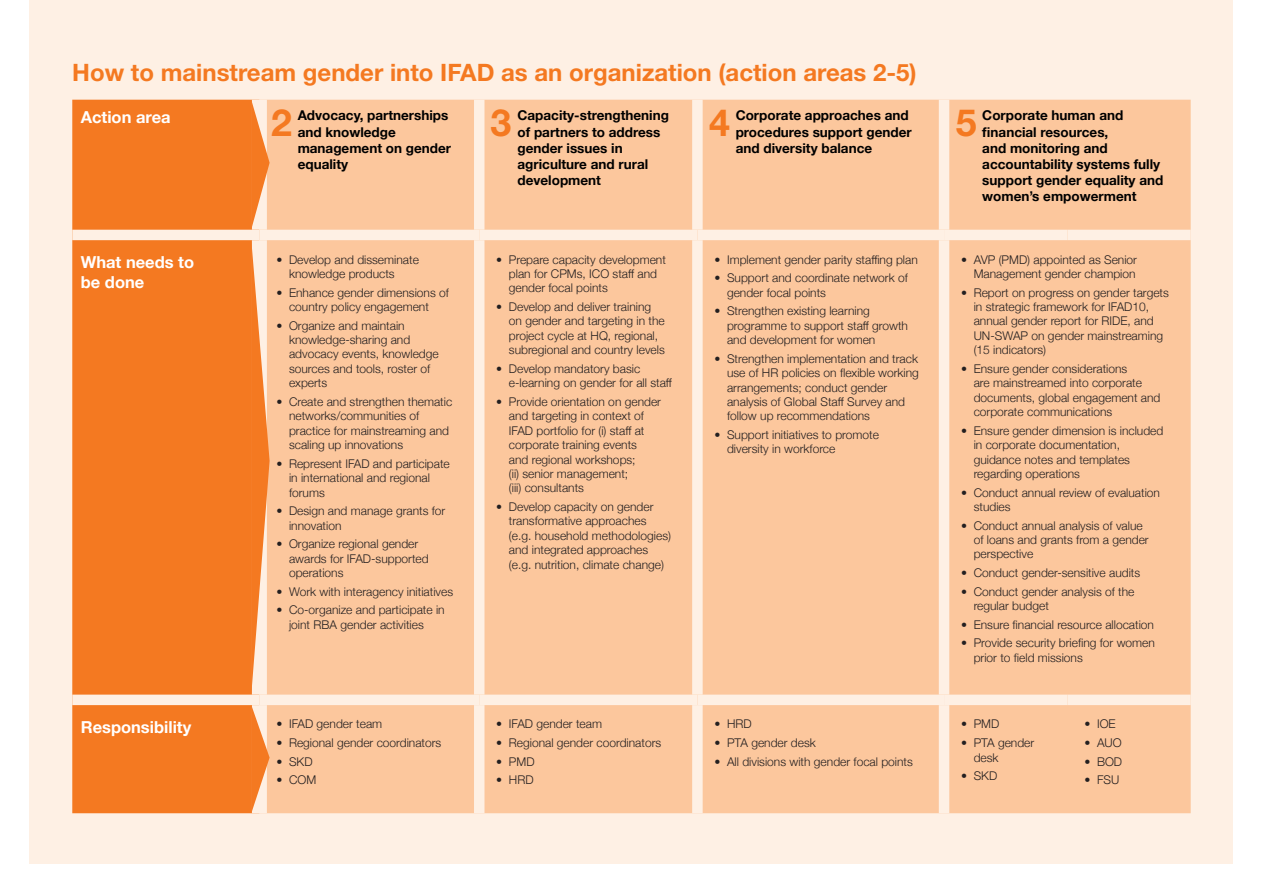
<style>
.page{position:relative;width:1263px;height:893px;background:#fff}
.page>*{position:absolute;margin:0;border:0;box-sizing:border-box;transform-origin:0 0}
.t1{font:700 37.5px "Helvetica Neue LT Std";color:#f47921}
.t2{font:700 24px "Helvetica Neue LT Std";color:#f47921}
.t3{font:700 16.5px/19.8px "Helvetica Neue";color:#fff}
.t4{font:700 13.5px/16.2px "Helvetica Neue";color:#000}
.t5{font:300 12px/14.4px "Helvetica Neue";color:#231f20}
</style>
<div class="page">
<div style="left:30px;top:0;width:1203px;height:863px;background:#fef0e4"></div>
<div style="left:72px;top:100px;width:180px;height:713px;background:#f47921"></div>
<div style="left:267px;top:100px;width:924px;height:713px;background:#fcc79d"></div>
<div style="left:474px;top:100px;width:10px;height:130px;background:#fef0e4"></div>
<div style="left:692px;top:100px;width:11px;height:130px;background:#fef0e4"></div>
<div style="left:939px;top:100px;width:10px;height:130px;background:#fef0e4"></div>
<div style="left:259px;top:230px;width:220px;height:10px;background:#fef0e4"></div>
<div style="left:479px;top:230px;width:218px;height:10px;background:#fef0e4"></div>
<div style="left:474px;top:240px;width:10px;height:455px;background:#fef0e4"></div>
<div style="left:697px;top:230px;width:247px;height:10px;background:#fef0e4"></div>
<div style="left:692px;top:240px;width:11px;height:455px;background:#fef0e4"></div>
<div style="left:944px;top:230px;width:123px;height:10px;background:#fef0e4"></div>
<div style="left:939px;top:240px;width:10px;height:455px;background:#fef0e4"></div>
<div style="left:1067px;top:230px;width:124px;height:10px;background:#fef0e4"></div>
<div style="left:259px;top:695px;width:220px;height:10px;background:#fef0e4"></div>
<div style="left:479px;top:695px;width:218px;height:10px;background:#fef0e4"></div>
<div style="left:474px;top:705px;width:10px;height:108px;background:#fef0e4"></div>
<div style="left:697px;top:695px;width:247px;height:10px;background:#fef0e4"></div>
<div style="left:692px;top:705px;width:11px;height:108px;background:#fef0e4"></div>
<div style="left:944px;top:695px;width:123px;height:10px;background:#fef0e4"></div>
<div style="left:939px;top:705px;width:10px;height:108px;background:#fef0e4"></div>
<div style="left:1067px;top:695px;width:124px;height:10px;background:#fef0e4"></div>
<svg style="left:252px;top:229px;width:15px;height:1px"></svg>
<div style="left:72px;top:230px;width:187px;height:10px;background:#fef0e4"></div>
<div style="left:72px;top:695px;width:187px;height:10px;background:#fef0e4"></div>
<svg style="left:251px;top:100px;width:19px;height:129px"></svg>
<svg style="left:251px;top:705px;width:19px;height:108px"></svg>
<svg style="left:251px;top:240px;width:19px;height:454px"></svg>
<p class="t2" style="left:72px;top:58px;width:846px">How to mainstream gender into IFAD as an organization (action areas 2-5)</p>
<p class="t3" style="left:81px;top:108px;width:91px">Action area</p>
<p class="t4" style="left:298px;top:108px;width:155px">Advocacy, partnerships and knowledge management on gender equality</p>
<p class="t4" style="left:517px;top:108px;width:153px">Capacity-strengthening of partners to address gender issues in agriculture and rural development</p>
<p class="t4" style="left:736px;top:108px;width:178px">Corporate approaches and procedures support gender and diversity balance</p>
<p class="t4" style="left:982px;top:108px;width:182px">Corporate human and financial resources,<br>and monitoring and accountability systems fully support gender equality and women’s empowerment</p>
<p class="t1" style="left:271px;top:100px;width:22px">2</p>
<p class="t1" style="left:490px;top:100px;width:22px">3</p>
<p class="t1" style="left:709px;top:100px;width:22px">4</p>
<p class="t1" style="left:956px;top:100px;width:22px">5</p>
<p class="t3" style="left:81px;top:253px;width:115px">What needs to be done</p>
<p class="t5" style="left:289px;top:251px;width:131px;text-indent:-13px">• Develop and disseminate knowledge products</p>
<p class="t5" style="left:289px;top:284px;width:161px;text-indent:-13px">• Enhance gender dimensions of country policy engagement</p>
<p class="t5" style="left:289px;top:317px;width:151px;text-indent:-13px">• Organize and maintain knowledge-sharing and advocacy events, knowledge sources and tools, roster of experts</p>
<p class="t5" style="left:289px;top:394px;width:165px;text-indent:-13px">• Create and strengthen thematic networks/communities of practice for mainstreaming and scaling up innovations</p>
<p class="t5" style="left:289px;top:455px;width:162px;text-indent:-13px">• Represent IFAD and participate in international and regional forums</p>
<p class="t5" style="left:289px;top:503px;width:158px;text-indent:-13px">• Design and manage grants for innovation</p>
<p class="t5" style="left:289px;top:536px;width:141px;text-indent:-13px">• Organize regional gender awards for IFAD-supported operations</p>
<p class="t5" style="left:276px;top:583px;width:178px">• Work with interagency initiatives</p>
<p class="t5" style="left:289px;top:602px;width:157px;text-indent:-13px">• Co-organize and participate in joint RBA gender activities</p>
<p class="t3" style="left:81px;top:718px;width:112px">Responsibility</p>
<p class="t5" style="left:276px;top:716px;width:107px">• IFAD gender team</p>
<p class="t5" style="left:276px;top:735px;width:166px">• Regional gender coordinators</p>
<p class="t5" style="left:276px;top:753px;width:38px">• SKD</p>
<p class="t5" style="left:276px;top:772px;width:41px">• COM</p>
<p class="t5" style="left:509px;top:251px;width:158px;text-indent:-13px">• Prepare capacity development plan for CPMs, ICO staff and gender focal points</p>
<p class="t5" style="left:509px;top:299px;width:157px;text-indent:-13px">• Develop and deliver training on gender and targeting in the project cycle at HQ, regional, subregional and country levels</p>
<p class="t5" style="left:509px;top:360px;width:165px;text-indent:-13px">• Develop mandatory basic e-learning on gender for all staff</p>
<p class="t5" style="left:509px;top:394px;width:154px;text-indent:-13px">• Provide orientation on gender and targeting in context of<br>IFAD portfolio for (i) staff at corporate training events<br>and regional workshops;<br>(ii) senior management;<br>(iii) consultants</p>
<p class="t5" style="left:509px;top:499px;width:164px;text-indent:-13px">• Develop capacity on gender transformative approaches (e.g. household methodologies) and integrated approaches (e.g. nutrition, climate change)</p>
<p class="t5" style="left:714px;top:251px;width:205px">• Implement gender parity staffing plan</p>
<p class="t5" style="left:727px;top:270px;width:182px;text-indent:-13px">• Support and coordinate network of gender focal points</p>
<p class="t5" style="left:727px;top:303px;width:182px;text-indent:-13px">• Strengthen existing learning programme to support staff growth and development for women</p>
<p class="t5" style="left:727px;top:350px;width:193px;text-indent:-13px">• Strengthen implementation and track use of HR policies on flexible working arrangements; conduct gender analysis of Global Staff Survey and follow up recommendations</p>
<p class="t5" style="left:727px;top:427px;width:153px;text-indent:-13px">• Support initiatives to promote diversity in workforce</p>
<p class="t5" style="left:496px;top:716px;width:107px">• IFAD gender team</p>
<p class="t5" style="left:496px;top:735px;width:166px">• Regional gender coordinators</p>
<p class="t5" style="left:496px;top:753px;width:40px">• PMD</p>
<p class="t5" style="left:496px;top:772px;width:39px">• HRD</p>
<p class="t5" style="left:714px;top:716px;width:39px">• HRD</p>
<p class="t5" style="left:714px;top:735px;width:103px">• PTA gender desk</p>
<p class="t5" style="left:714px;top:753px;width:200px">• All divisions with gender focal points</p>
<p class="t5" style="left:961px;top:251px;width:177px;text-align:right">• AVP (PMD) appointed as Senior<br>Management gender champion</p>
<p class="t5" style="left:974px;top:284px;width:197px;text-indent:-13px">• Report on progress on gender targets in strategic framework for IFAD10, annual gender report for RIDE, and<br>UN-SWAP on gender mainstreaming (15 indicators)</p>
<p class="t5" style="left:974px;top:360px;width:188px;text-indent:-13px">• Ensure gender considerations<br>are mainstreamed into corporate documents, global engagement and corporate communications</p>
<p class="t5" style="left:974px;top:422px;width:191px;text-indent:-13px">• Ensure gender dimension is included in corporate documentation, guidance notes and templates regarding operations</p>
<p class="t5" style="left:974px;top:484px;width:188px;text-indent:-13px">• Conduct annual review of evaluation studies</p>
<p class="t5" style="left:974px;top:517px;width:176px;text-indent:-13px">• Conduct annual analysis of value of loans and grants from a gender perspective</p>
<p class="t5" style="left:961px;top:565px;width:181px">• Conduct gender-sensitive audits</p>
<p class="t5" style="left:974px;top:583px;width:162px;text-indent:-13px">• Conduct gender analysis of the regular budget</p>
<p class="t5" style="left:961px;top:616px;width:194px">• Ensure financial resource allocation</p>
<p class="t5" style="left:974px;top:635px;width:183px;text-indent:-13px">• Provide security briefing for women prior to field missions</p>
<p class="t5" style="left:961px;top:716px;width:40px">• PMD</p>
<p class="t5" style="left:974px;top:735px;width:62px;text-indent:-13px">• PTA gender desk</p>
<p class="t5" style="left:961px;top:768px;width:38px">• SKD</p>
<p class="t5" style="left:1084px;top:716px;width:33px">• IOE</p>
<p class="t5" style="left:1084px;top:735px;width:39px">• AUO</p>
<p class="t5" style="left:1084px;top:753px;width:39px">• BOD</p>
<p class="t5" style="left:1084px;top:772px;width:36px">• FSU</p>
</div>
